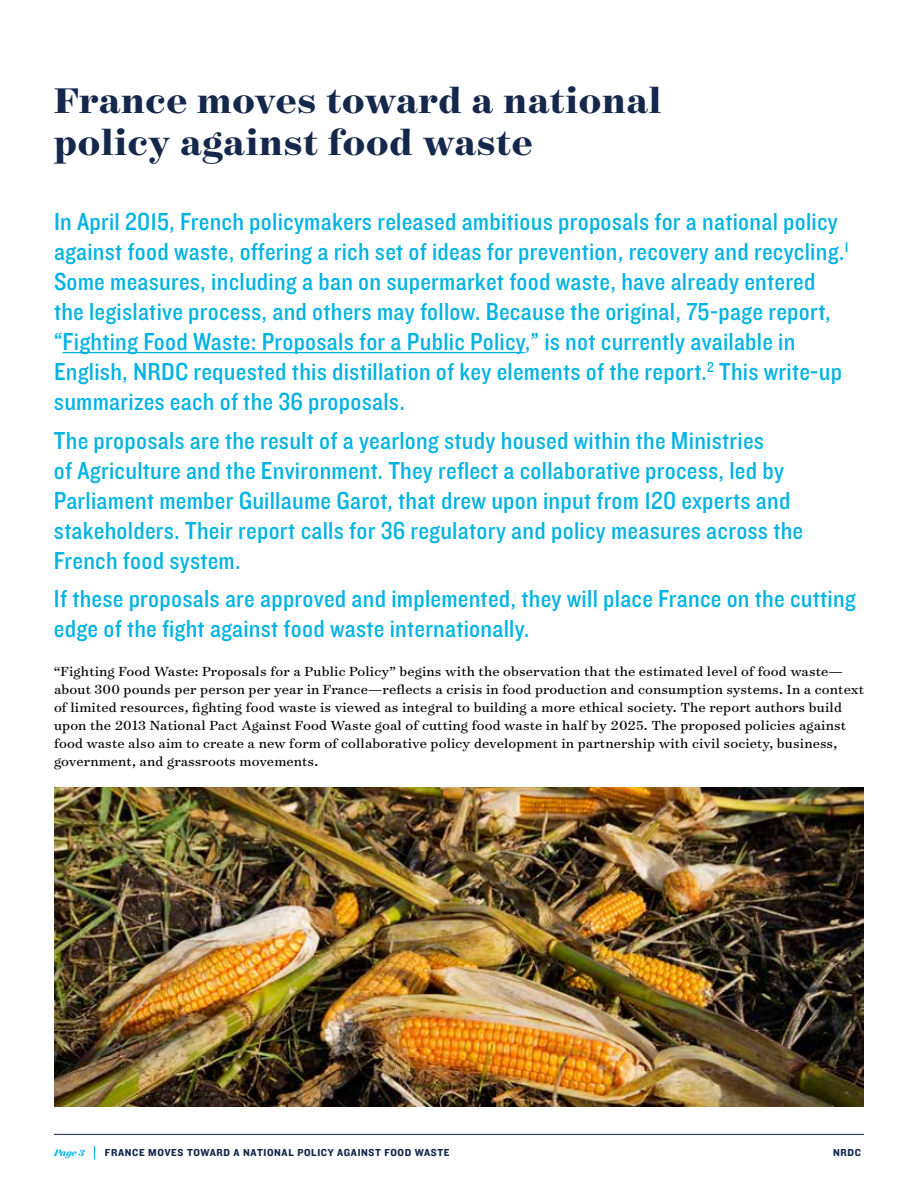
<style>
.page{position:relative;width:918px;height:1188px;background:#fff}
.page>*{position:absolute;margin:0;border:0;box-sizing:border-box;transform-origin:0 0}
.t1{font:700 40.5px/42px "Surveyor Display";letter-spacing:.02em;color:#15284b}
.t2{font:25.5px/30px "Knockout 30 Junior Welterwt";letter-spacing:.01em;color:#00b3e3}
.t3{font:15px/18px "Surveyor Text";letter-spacing:.01em;color:#000}
.t4{font:10.5px "Knockout 51 Middleweight";letter-spacing:.06em;color:#15284b}
.t5{font:italic 700 10.5px "Surveyor Display";color:#00b3e3}
</style>
<div class="page">
<hr style="left:54px;top:1134px;width:810px;height:1px;background:#15284b">
<svg style="left:94px;top:1146px;width:1px;height:13px"></svg>
<hr style="left:62px;top:352px;width:463px;height:1px;background:#00b3e3">
<img style="left:54px;top:787px;width:810px;height:320px">
<h1 class="t1" style="left:54px;top:79px;width:609px">France moves toward a national policy against food waste</h1>
<p class="t2" style="left:54px;top:206px;width:796px">In April 2015, French policymakers released ambitious proposals for a national policy against food waste, offering a rich set of ideas for prevention, recovery and recycling.<sup>1<br></sup>Some measures, including a ban on supermarket food waste, have already entered the legislative process, and others may follow. Because the original, 75-page report, “Fighting Food Waste: Proposals for a Public Policy,” is not currently available in English, NRDC requested this distillation of key elements of the report.<sup>2</sup> This write-up summarizes each of the 36 proposals.</p>
<p class="t2" style="left:54px;top:424px;width:751px">The proposals are the result of a yearlong study housed within the Ministries<br>of Agriculture and the Environment. They reflect a collaborative process, led by Parliament member Guillaume Garot, that drew upon input from 120 experts and stakeholders. Their report calls for 36 regulatory and policy measures across the French food system.</p>
<p class="t2" style="left:54px;top:583px;width:803px">If these proposals are approved and implemented, they will place France on the cutting edge of the fight against food waste internationally.</p>
<p class="t3" style="left:54px;top:661px;width:812px">“Fighting Food Waste: Proposals for a Public Policy” begins with the observation that the estimated level of food waste— about 300 pounds per person per year in France—reflects a crisis in food production and consumption systems. In a context of limited resources, fighting food waste is viewed as integral to building a more ethical society. The report authors build upon the 2013 National Pact Against Food Waste goal of cutting food waste in half by 2025. The proposed policies against food waste also aim to create a new form of collaborative policy development in partnership with civil society, business, government, and grassroots movements.</p>
<p class="t5" style="left:54px;top:1146px;width:32px">Page 3</p>
<p class="t4" style="left:105px;top:1146px;width:346px">FRANCE MOVES TOWARD A NATIONAL POLICY AGAINST FOOD WASTE</p>
<p class="t4" style="left:833px;top:1146px;width:29px">NRDC</p>
</div>
